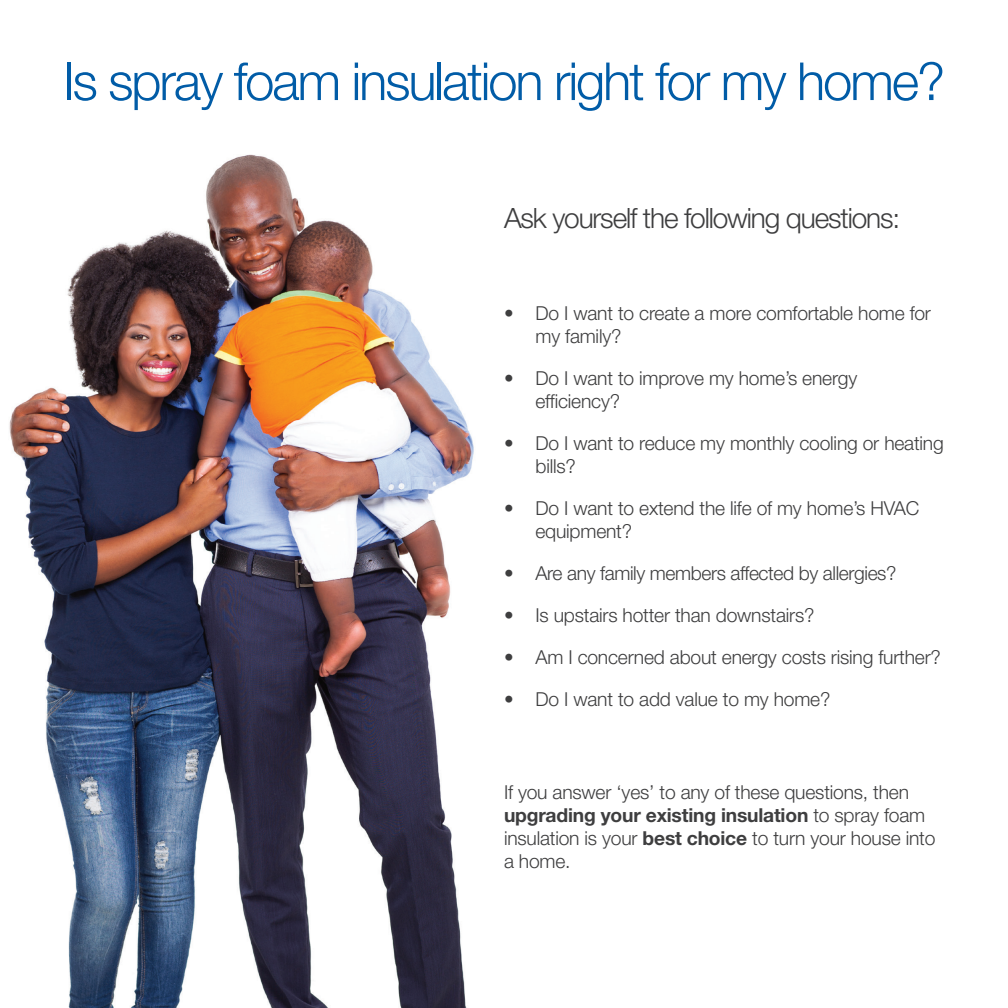
<style>
.page{position:relative;width:1008px;height:1008px;background:#fff}
.page>*{position:absolute;margin:0;border:0;box-sizing:border-box;transform-origin:0 0}
.t1{font:300 52.5px "Helvetica Neue LT Std";letter-spacing:-.04em;color:#015ca7}
.t2{font:300 28px "Helvetica Neue LT Std";letter-spacing:-.04em;color:#3e3e3f}
.t3{font:300 19.25px/23.1px "Helvetica Neue LT Std";letter-spacing:-.01em;color:#3e3e3f}
.s1{font-weight:700}
</style>
<div class="page">
<img style="left:9px;top:154px;width:465px;height:854px">
<h1 class="t1" style="left:63px;top:49px;width:884px">Is spray foam insulation right for my home?</h1>
<h2 class="t2" style="left:504px;top:201px;width:398px">Ask yourself the following questions:</h2>
<p class="t3" style="left:535px;top:301px;width:397px;text-indent:-31px">• Do I want to create a more comfortable home for my family?</p>
<p class="t3" style="left:535px;top:366px;width:323px;text-indent:-31px">• Do I want to improve my home’s energy efficiency?</p>
<p class="t3" style="left:535px;top:431px;width:410px;text-indent:-31px">• Do I want to reduce my monthly cooling or heating bills?</p>
<p class="t3" style="left:535px;top:497px;width:385px;text-indent:-31px">• Do I want to extend the life of my home’s HVAC equipment?</p>
<p class="t3" style="left:504px;top:562px;width:394px">• Are any family members affected by allergies?</p>
<p class="t3" style="left:504px;top:604px;width:312px">• Is upstairs hotter than downstairs?</p>
<p class="t3" style="left:504px;top:646px;width:438px">• Am I concerned about energy costs rising further?</p>
<p class="t3" style="left:504px;top:688px;width:328px">• Do I want to add value to my home?</p>
<p class="t3" style="left:504px;top:780px;width:433px">If you answer ‘yes’ to any of these questions, then <span class="s1">upgrading your existing insulation</span> to spray foam insulation is your <span class="s1">best choice</span> to turn your house into a home.</p>
</div>
